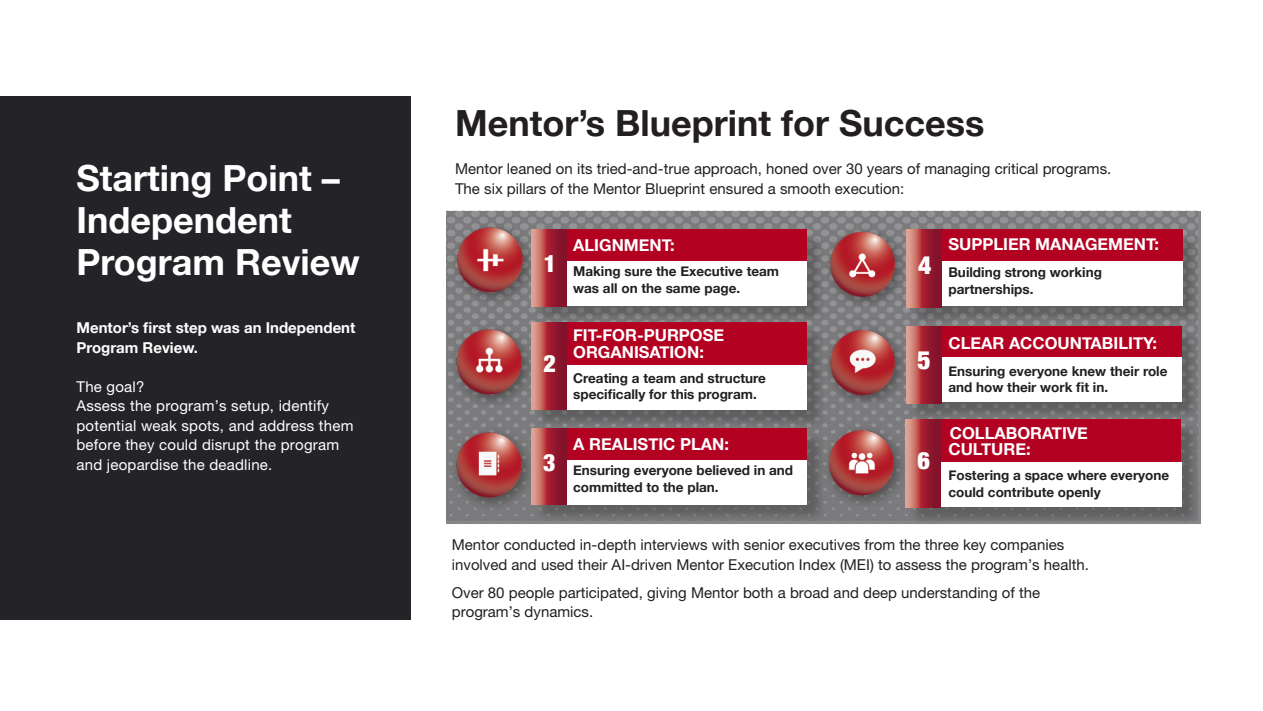
<style>
.page{position:relative;width:1263px;height:711px;background:#fff}
.page>*{position:absolute;margin:0;border:0;box-sizing:border-box;transform-origin:0 0}
._02_Page_headers{font:700 36px/42px "Helvetica Neue";color:#fff}
._02_Page_headers-2{font:700 36px "Helvetica Neue";color:#231f20}
.Mentor_6_balls_text{font:900 condensed 25.5px "Helvetica Neue";color:#fff}
.Mentor_6_balls_text-2{font:900 condensed 24px "Helvetica Neue";color:#fff}
.Mentor_6_balls_text-3{font:700 16.5px/16.5px "Helvetica Neue";color:#fff}
._00_Screen_Copy{font:15px/19.5px "Helvetica Neue LT Pro";color:#231f20}
._00_Screen_Copy-2{font:15px/19.5px "Helvetica Neue LT Pro";letter-spacing:.015em;color:#fff}
._00_Screen_Copy-3{font:700 15px/19.5px "Helvetica Neue";color:#fff}
.Mentor_6_balls_text-4{font:700 13.5px/16.5px "Helvetica Neue";color:#231f20}
</style>
<div class="page">
<img style="left:446px;top:210px;width:752px;height:310px">
<div style="left:0;top:96px;width:410px;height:523px;background:#242428"></div>
<img style="left:451px;top:224px;width:82px;height:84px">
<img style="left:823px;top:221px;width:82px;height:84px">
<img style="left:825px;top:317px;width:80px;height:84px">
<img style="left:823px;top:421px;width:82px;height:84px">
<img style="left:451px;top:322px;width:80px;height:84px">
<img style="left:451px;top:425px;width:82px;height:84px">
<div style="left:534px;top:232px;width:291px;height:92px;background:#231f20;opacity:.3"></div>
<div style="left:531px;top:230px;width:276px;height:31px;background:#b30122"></div>
<div style="left:531px;top:261px;width:276px;height:44px;background:#fff"></div>
<svg style="left:531px;top:230px;width:36px;height:76px;background:#ab4049"></svg>
<div style="left:909px;top:232px;width:292px;height:94px;background:#231f20;opacity:.31"></div>
<div style="left:907px;top:230px;width:275px;height:31px;background:#b30122"></div>
<div style="left:907px;top:261px;width:275px;height:44px;background:#fff"></div>
<svg style="left:907px;top:230px;width:35px;height:77px;background:#aa3f48"></svg>
<div style="left:908px;top:328px;width:292px;height:93px;background:#231f20;opacity:.31"></div>
<div style="left:906px;top:326px;width:276px;height:31px;background:#b30122"></div>
<div style="left:906px;top:357px;width:276px;height:44px;background:#fff"></div>
<svg style="left:906px;top:326px;width:35px;height:77px;background:#ac4149"></svg>
<div style="left:534px;top:324px;width:292px;height:105px;background:#231f20;opacity:.31"></div>
<div style="left:531px;top:322px;width:276px;height:44px;background:#b30122"></div>
<div style="left:532px;top:365px;width:275px;height:45px;background:#fff"></div>
<svg style="left:531px;top:322px;width:36px;height:87px;background:#ab4049"></svg>
<div style="left:534px;top:431px;width:291px;height:91px;background:#231f20;opacity:.31"></div>
<div style="left:531px;top:428px;width:276px;height:31px;background:#b30122"></div>
<div style="left:531px;top:459px;width:276px;height:45px;background:#fff"></div>
<svg style="left:531px;top:428px;width:36px;height:76px;background:#ab4049"></svg>
<div style="left:908px;top:421px;width:292px;height:105px;background:#231f20;opacity:.31"></div>
<div style="left:906px;top:419px;width:275px;height:43px;background:#b30122"></div>
<div style="left:906px;top:462px;width:275px;height:44px;background:#fff"></div>
<svg style="left:906px;top:419px;width:35px;height:88px;background:#aa3f47"></svg>
<p class="_02_Page_headers-2" style="left:455px;top:95px;width:531px">Mentor’s Blueprint for Success</p>
<p class="_02_Page_headers" style="left:77px;top:157px;width:285px">Starting Point –<br>Independent<br>Program Review</p>
<p class="_00_Screen_Copy" style="left:455px;top:159px;width:658px">Mentor leaned on its tried-and-true approach, honed over 30 years of managing critical programs.<br>The six pillars of the Mentor Blueprint ensured a smooth execution:</p>
<p class="Mentor_6_balls_text-3" style="left:948px;top:236px;width:212px">SUPPLIER MANAGEMENT:</p>
<p class="Mentor_6_balls_text-4" style="left:948px;top:264px;width:155px">Building strong working partnerships.</p>
<p class="Mentor_6_balls_text-3" style="left:573px;top:237px;width:103px">ALIGNMENT:</p>
<p class="Mentor_6_balls_text-4" style="left:573px;top:263px;width:207px">Making sure the Executive team was all on the same page.</p>
<p class="Mentor_6_balls_text-3" style="left:573px;top:327px;width:152px">FIT-FOR-PURPOSE<br>ORGANISATION:</p>
<p class="Mentor_6_balls_text-4" style="left:573px;top:370px;width:194px">Creating a team and structure specifically for this program.</p>
<p class="Mentor_6_balls_text-3" style="left:573px;top:436px;width:157px">A REALISTIC PLAN:</p>
<p class="Mentor_6_balls_text-4" style="left:573px;top:462px;width:222px">Ensuring everyone believed in and committed to the plan.</p>
<p class="Mentor_6_balls_text-2" style="left:544px;top:244px;width:14px">1</p>
<p class="Mentor_6_balls_text" style="left:918px;top:244px;width:15px">4</p>
<p class="_00_Screen_Copy-3" style="left:77px;top:318px;width:280px">Mentor’s first step was an Independent<br>Program Review.</p>
<p class="_00_Screen_Copy-2" style="left:77px;top:376px;width:279px">The goal?<br>Assess the program’s setup, identify potential weak spots, and address them before they could disrupt the program and jeopardise the deadline.</p>
<p class="Mentor_6_balls_text-3" style="left:948px;top:335px;width:210px">CLEAR ACCOUNTABILITY:</p>
<p class="Mentor_6_balls_text-4" style="left:948px;top:363px;width:221px">Ensuring everyone knew their role and how their work fit in.</p>
<p class="Mentor_6_balls_text-3" style="left:948px;top:425px;width:141px">COLLABORATIVE<br>CULTURE:</p>
<p class="Mentor_6_balls_text-4" style="left:948px;top:467px;width:222px">Fostering a space where everyone could contribute openly</p>
<p class="Mentor_6_balls_text-2" style="left:543px;top:343px;width:14px">2</p>
<p class="Mentor_6_balls_text" style="left:917px;top:339px;width:15px">5</p>
<p class="Mentor_6_balls_text-2" style="left:917px;top:440px;width:14px">6</p>
<p class="Mentor_6_balls_text-2" style="left:543px;top:442px;width:14px">3</p>
<p class="_00_Screen_Copy" style="left:452px;top:534px;width:639px">Mentor conducted in-depth interviews with senior executives from the three key companies involved and used their AI-driven Mentor Execution Index (MEI) to assess the program’s health.</p>
<p class="_00_Screen_Copy" style="left:452px;top:582px;width:590px">Over 80 people participated, giving Mentor both a broad and deep understanding of the program’s dynamics.</p>
</div>
